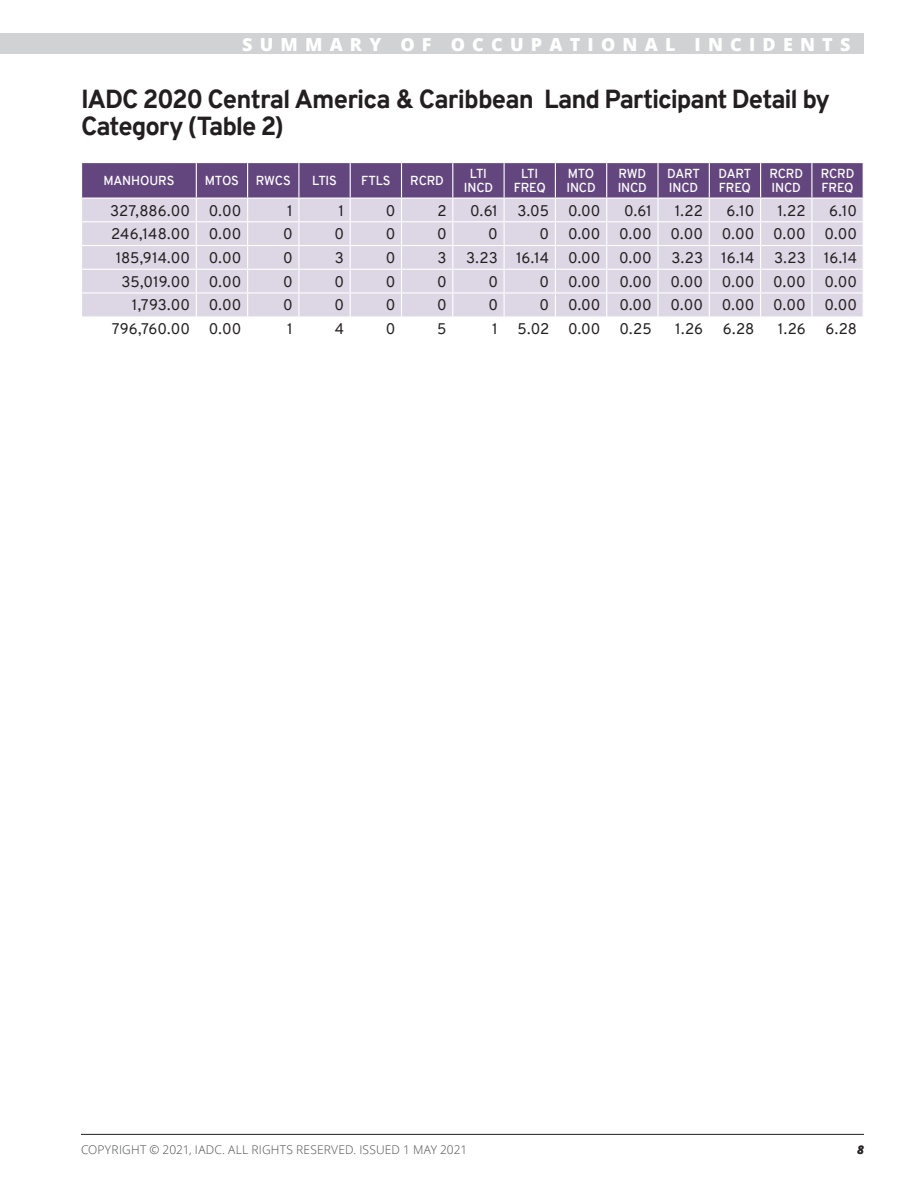
<style>
.page{position:relative;width:918px;height:1188px;background:#fff}
.page>*{position:absolute;margin:0;border:0;box-sizing:border-box;transform-origin:0 0}
.t1{font:800 25.5px/27px "Overpass";letter-spacing:-.04em;color:#231f20}
.t2{font:800 18px "Open Sans";letter-spacing:.4em;color:#fff}
.t3{font:15px "Overpass";letter-spacing:.01em;color:#231f20}
.t4{font:600 12.75px/13.5px "Overpass";letter-spacing:-.015em;color:#fff}
.t5{font:300 12px "Open Sans";letter-spacing:.015em;color:#4b4c4d}
.t6{font:italic 800 12px "Open Sans";color:#231f20}
</style>
<div class="page">
<div style="left:0;top:34px;width:864px;height:20px;background:#d1d2d4"></div>
<hr style="left:81px;top:1134px;width:783px;height:1px;background:#231f20">
<svg style="left:81px;top:163px;width:783px;height:154px;background:#c4b8cf"></svg>
<p class="t2" style="left:242px;top:31px;width:610px">SUMMARY OF OCCUPATIONAL INCIDENTS</p>
<h1 class="t1" style="left:81px;top:86px;width:751px">IADC 2020 Central America &amp; Caribbean Land Participant Detail by<br>Category (Table 2)</h1>
<p class="t4" style="left:103px;top:174px;width:72px">MANHOURS</p>
<p class="t4" style="left:205px;top:174px;width:36px">MTOS</p>
<p class="t4" style="left:256px;top:174px;width:36px">RWCS</p>
<p class="t4" style="left:312px;top:174px;width:26px">LTIS</p>
<p class="t4" style="left:361px;top:174px;width:31px">FTLS</p>
<p class="t4" style="left:410px;top:174px;width:35px">RCRD</p>
<p class="t4" style="left:464px;top:167px;width:31px;text-align:center">LTI<br>INCD</p>
<p class="t4" style="left:514px;top:167px;width:34px;text-align:center">LTI<br>FREQ</p>
<p class="t4" style="left:566px;top:167px;width:31px">MTO<br>INCD</p>
<p class="t4" style="left:618px;top:167px;width:31px">RWD<br>INCD</p>
<p class="t4" style="left:667px;top:167px;width:34px">DART<br>INCD</p>
<p class="t4" style="left:719px;top:167px;width:34px">DART<br>FREQ</p>
<p class="t4" style="left:769px;top:167px;width:35px">RCRD<br>INCD</p>
<p class="t4" style="left:821px;top:167px;width:35px">RCRD<br>FREQ</p>
<p class="t3" style="left:110px;top:200px;width:81px">327,886.00</p>
<p class="t3" style="left:209px;top:200px;width:34px">0.00</p>
<p class="t3" style="left:287px;top:200px;width:7px">1</p>
<p class="t3" style="left:338px;top:200px;width:7px">1</p>
<p class="t3" style="left:386px;top:200px;width:11px">0</p>
<p class="t3" style="left:437px;top:200px;width:11px">2</p>
<p class="t3" style="left:470px;top:200px;width:29px">0.61</p>
<p class="t3" style="left:517px;top:200px;width:33px">3.05</p>
<p class="t3" style="left:568px;top:200px;width:34px">0.00</p>
<p class="t3" style="left:624px;top:200px;width:29px">0.61</p>
<p class="t3" style="left:675px;top:200px;width:30px">1.22</p>
<p class="t3" style="left:727px;top:200px;width:29px">6.10</p>
<p class="t3" style="left:777px;top:200px;width:30px">1.22</p>
<p class="t3" style="left:829px;top:200px;width:29px">6.10</p>
<p class="t3" style="left:111px;top:223px;width:80px">246,148.00</p>
<p class="t3" style="left:209px;top:223px;width:34px">0.00</p>
<p class="t3" style="left:283px;top:223px;width:11px">0</p>
<p class="t3" style="left:334px;top:223px;width:11px">0</p>
<p class="t3" style="left:386px;top:223px;width:11px">0</p>
<p class="t3" style="left:437px;top:223px;width:11px">0</p>
<p class="t3" style="left:488px;top:223px;width:11px">0</p>
<p class="t3" style="left:540px;top:223px;width:11px">0</p>
<p class="t3" style="left:568px;top:223px;width:34px">0.00</p>
<p class="t3" style="left:619px;top:223px;width:34px">0.00</p>
<p class="t3" style="left:671px;top:223px;width:34px">0.00</p>
<p class="t3" style="left:722px;top:223px;width:34px">0.00</p>
<p class="t3" style="left:773px;top:223px;width:34px">0.00</p>
<p class="t3" style="left:825px;top:223px;width:34px">0.00</p>
<p class="t3" style="left:116px;top:247px;width:76px">185,914.00</p>
<p class="t3" style="left:209px;top:247px;width:34px">0.00</p>
<p class="t3" style="left:283px;top:247px;width:11px">0</p>
<p class="t3" style="left:335px;top:247px;width:11px">3</p>
<p class="t3" style="left:386px;top:247px;width:11px">0</p>
<p class="t3" style="left:438px;top:247px;width:11px">3</p>
<p class="t3" style="left:466px;top:247px;width:84px">3.23 16.14</p>
<p class="t3" style="left:568px;top:247px;width:34px">0.00</p>
<p class="t3" style="left:619px;top:247px;width:34px">0.00</p>
<p class="t3" style="left:671px;top:247px;width:84px">3.23 16.14</p>
<p class="t3" style="left:774px;top:247px;width:84px">3.23 16.14</p>
<p class="t3" style="left:122px;top:271px;width:70px">35,019.00</p>
<p class="t3" style="left:209px;top:271px;width:34px">0.00</p>
<p class="t3" style="left:283px;top:271px;width:11px">0</p>
<p class="t3" style="left:334px;top:271px;width:11px">0</p>
<p class="t3" style="left:386px;top:271px;width:11px">0</p>
<p class="t3" style="left:437px;top:271px;width:11px">0</p>
<p class="t3" style="left:488px;top:271px;width:11px">0</p>
<p class="t3" style="left:540px;top:271px;width:11px">0</p>
<p class="t3" style="left:568px;top:271px;width:34px">0.00</p>
<p class="t3" style="left:619px;top:271px;width:34px">0.00</p>
<p class="t3" style="left:671px;top:271px;width:34px">0.00</p>
<p class="t3" style="left:722px;top:271px;width:34px">0.00</p>
<p class="t3" style="left:773px;top:271px;width:34px">0.00</p>
<p class="t3" style="left:825px;top:271px;width:34px">0.00</p>
<p class="t3" style="left:132px;top:294px;width:60px">1,793.00</p>
<p class="t3" style="left:209px;top:294px;width:34px">0.00</p>
<p class="t3" style="left:283px;top:294px;width:11px">0</p>
<p class="t3" style="left:334px;top:294px;width:11px">0</p>
<p class="t3" style="left:386px;top:294px;width:11px">0</p>
<p class="t3" style="left:437px;top:294px;width:11px">0</p>
<p class="t3" style="left:488px;top:294px;width:11px">0</p>
<p class="t3" style="left:540px;top:294px;width:11px">0</p>
<p class="t3" style="left:568px;top:294px;width:34px">0.00</p>
<p class="t3" style="left:619px;top:294px;width:34px">0.00</p>
<p class="t3" style="left:671px;top:294px;width:34px">0.00</p>
<p class="t3" style="left:722px;top:294px;width:34px">0.00</p>
<p class="t3" style="left:773px;top:294px;width:34px">0.00</p>
<p class="t3" style="left:825px;top:294px;width:34px">0.00</p>
<p class="t3" style="left:112px;top:318px;width:80px">796,760.00</p>
<p class="t3" style="left:209px;top:318px;width:34px">0.00</p>
<p class="t3" style="left:287px;top:318px;width:7px">1</p>
<p class="t3" style="left:335px;top:318px;width:11px">4</p>
<p class="t3" style="left:386px;top:318px;width:11px">0</p>
<p class="t3" style="left:437px;top:318px;width:11px">5</p>
<p class="t3" style="left:492px;top:318px;width:7px">1</p>
<p class="t3" style="left:518px;top:318px;width:33px">5.02</p>
<p class="t3" style="left:568px;top:318px;width:34px">0.00</p>
<p class="t3" style="left:620px;top:318px;width:34px">0.25</p>
<p class="t3" style="left:675px;top:318px;width:29px">1.26</p>
<p class="t3" style="left:723px;top:318px;width:33px">6.28</p>
<p class="t3" style="left:778px;top:318px;width:29px">1.26</p>
<p class="t3" style="left:825px;top:318px;width:33px">6.28</p>
<p class="t5" style="left:81px;top:1142px;width:388px">COPYRIGHT © 2021, IADC. ALL RIGHTS RESERVED. ISSUED 1 MAY 2021</p>
<p class="t6" style="left:857px;top:1141px;width:8px">8</p>
</div>
